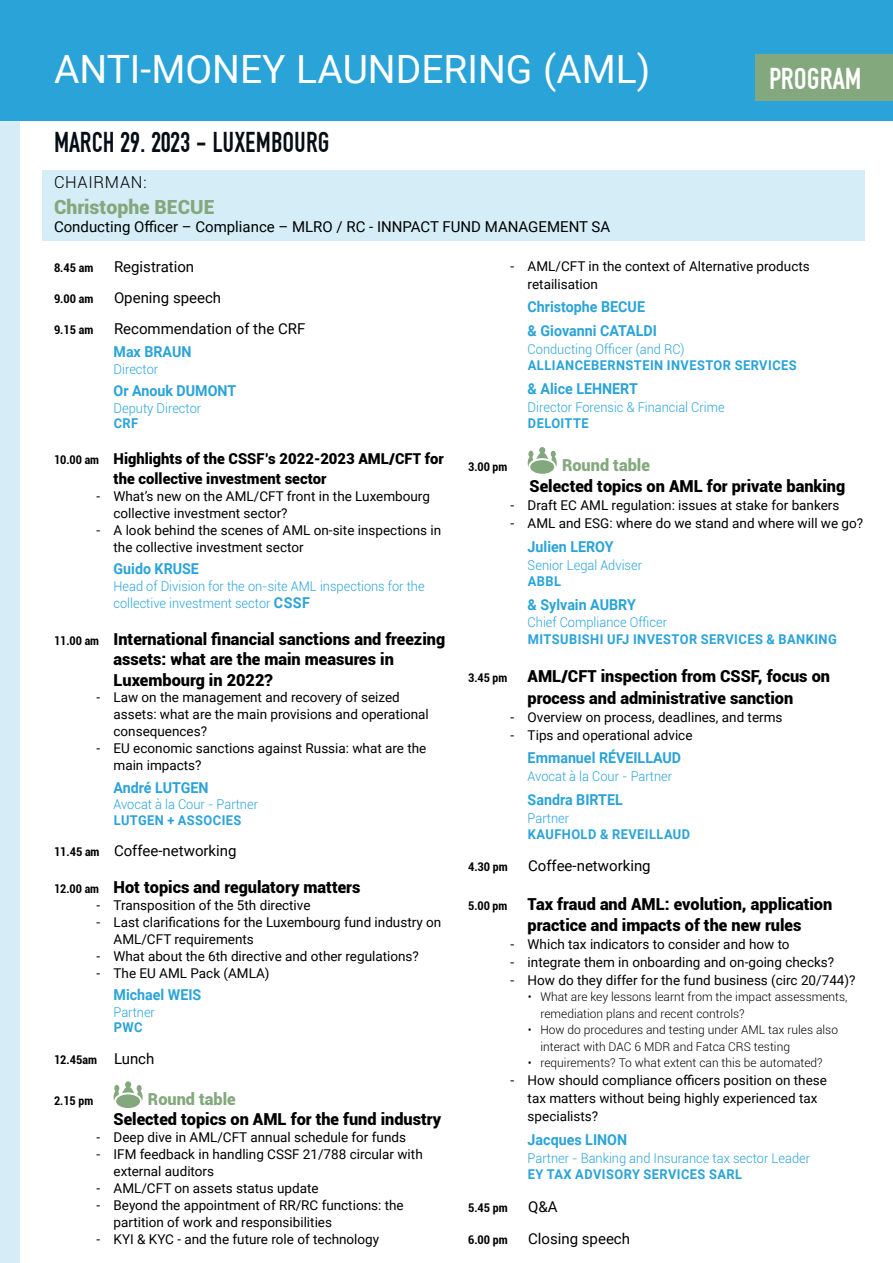
<style>
.page{position:relative;width:893px;height:1263px;background:#fff}
.page>*{position:absolute;margin:0;border:0;box-sizing:border-box;transform-origin:0 0}
.t1{font:39px "Roboto";color:#fff}
.t2{font:31.5px "DIN 1451 Engschrift Regular";color:#fff}
.t3{font:30px "DIN 1451 Engschrift Regular";color:#050e15;scale:.95 1}
.t4{font:900 19.5px "Roboto";color:#84a87d}
.t5{font:900 16.5px/20.2px "Roboto";color:#000}
.t6{font:900 16.5px "Roboto";color:#84a87d}
.t7{font:300 16.5px "Roboto";letter-spacing:.04em;color:#000}
.t8{font:15px "Roboto";color:#000}
.t9{font:700 15px/23.7px "Roboto";color:#2aa3d8;scale:.95 1}
.t10{font:900 15px/20.2px "Roboto";color:#000}
.t11{font:13.5px/17px "Roboto";color:#000}
.t12{font:300 13.5px/17px "Roboto";color:#2aa3d8;scale:.95 1}
.t13{font:700 13.5px "Roboto";letter-spacing:.035em;color:#2aa3d8;scale:.95 1}
.t14{font:300 12px/16.5px "Roboto";color:#000}
.t15{font:700 condensed 12px "Roboto";color:#000}
.s1{font-weight:700;font-stretch:condensed;font-size:12px}
.s2{font-weight:700;font-size:15px}
.s3{font-weight:400;font-stretch:normal;font-size:15px}
</style>
<div class="page">
<div style="left:43px;top:170px;width:822px;height:71px;background:#d4edf7"></div>
<div style="left:0;top:94px;width:19px;height:1169px;background:#d6edf8"></div>
<div style="left:0;top:0;width:893px;height:120px;background:#2aa3d8"></div>
<svg style="left:113px;top:1081px;width:30px;height:27px"></svg>
<svg style="left:527px;top:447px;width:30px;height:27px"></svg>
<div style="left:756px;top:54px;width:137px;height:47px;background:#84a87d"></div>
<h1 class="t1" style="left:54px;top:42px;width:598px">ANTI-MONEY LAUNDERING (AML)</h1>
<h3 class="t3" style="left:54px;top:125px;width:291px">MARCH 29. 2023 - LUXEMBOURG</h3>
<h2 class="t2" style="left:769px;top:61px;width:94px">PROGRAM</h2>
<p class="t7" style="left:54px;top:171px;width:94px">CHAIRMAN:</p>
<h3 class="t4" style="left:54px;top:193px;width:162px">Christophe BECUE</h3>
<p class="t8" style="left:54px;top:217px;width:558px">Conducting Officer – Compliance – MLRO / RC - INNPACT FUND MANAGEMENT SA</p>
<p class="t15" style="left:54px;top:259px;width:41px">8.45 am</p>
<p class="t8" style="left:114px;top:256px;width:82px">Registration</p>
<p class="t15" style="left:54px;top:291px;width:41px">9.00 am</p>
<p class="t8" style="left:114px;top:287px;width:109px">Opening speech</p>
<p class="t15" style="left:54px;top:322px;width:41px">9.15 am</p>
<p class="t8" style="left:114px;top:319px;width:193px">Recommendation of the CRF</p>
<p class="t9" style="left:114px;top:339px;width:84px">Max BRAUN</p>
<p class="t12" style="left:114px;top:360px;width:49px">Director</p>
<p class="t9" style="left:114px;top:379px;width:131px">Or Anouk DUMONT</p>
<p class="t12" style="left:114px;top:399px;width:94px">Deputy Director</p>
<p class="t13" style="left:114px;top:414px;width:27px">CRF</p>
<p class="t10" style="left:114px;top:448px;width:332px;text-indent:-60px"><span class="s1">10.00 am</span> Highlights of the CSSF’s 2022-2023 AML/CFT for the collective investment sector</p>
<p class="t11" style="left:114px;top:487px;width:318px;text-indent:-17px">- What’s new on the AML/CFT front in the Luxembourg collective investment sector?</p>
<p class="t11" style="left:114px;top:521px;width:329px;text-indent:-17px">- A look behind the scenes of AML on-site inspections in the collective investment sector</p>
<p class="t9" style="left:114px;top:557px;width:91px">Guido KRUSE</p>
<p class="t12" style="left:114px;top:577px;width:329px">Head of Division for the on-site AML inspections for the collective investment sector <span class="s2">CSSF</span></p>
<p class="t5" style="left:114px;top:628px;width:333px;text-indent:-60px"><span class="s1">11.00 am</span> International financial sanctions and freezing assets: what are the main measures in<br>Luxembourg in 2022?</p>
<p class="t11" style="left:114px;top:689px;width:317px;text-indent:-17px">- Law on the management and recovery of seized assets: what are the main provisions and operational consequences?</p>
<p class="t11" style="left:114px;top:739px;width:314px;text-indent:-17px">- EU economic sanctions against Russia: what are the main impacts?</p>
<p class="t9" style="left:114px;top:775px;width:101px">André LUTGEN</p>
<p class="t12" style="left:114px;top:796px;width:154px">Avocat à la Cour - Partner</p>
<p class="t13" style="left:114px;top:810px;width:136px">LUTGEN + ASSOCIES</p>
<p class="t8" style="left:54px;top:840px;width:184px"><span class="s1">11.45 am</span> Coffee-networking</p>
<p class="t5" style="left:54px;top:876px;width:308px"><span class="s1">12.00 am</span> Hot topics and regulatory matters</p>
<p class="t11" style="left:97px;top:896px;width:215px">- Transposition of the 5th directive</p>
<p class="t11" style="left:114px;top:913px;width:329px;text-indent:-17px">- Last clarifications for the Luxembourg fund industry on<br>AML/CFT requirements</p>
<p class="t11" style="left:97px;top:947px;width:324px">- What about the 6th directive and other regulations?</p>
<p class="t11" style="left:97px;top:964px;width:175px">- The EU AML Pack (AMLA)</p>
<p class="t9" style="left:114px;top:983px;width:94px">Michael WEIS</p>
<p class="t12" style="left:114px;top:1003px;width:45px">Partner</p>
<p class="t13" style="left:114px;top:1018px;width:32px">PWC</p>
<p class="t15" style="left:54px;top:1051px;width:102px">12.45am <span class="s3">Lunch</span></p>
<p class="t15" style="left:54px;top:1092px;width:41px">2.15 pm</p>
<p class="t6" style="left:148px;top:1087px;width:89px">Round table</p>
<p class="t5" style="left:114px;top:1108px;width:329px">Selected topics on AML for the fund industry</p>
<p class="t11" style="left:97px;top:1128px;width:311px">- Deep dive in AML/CFT annual schedule for funds</p>
<p class="t11" style="left:114px;top:1145px;width:311px;text-indent:-17px">- IFM feedback in handling CSSF 21/788 circular with external auditors</p>
<p class="t11" style="left:97px;top:1179px;width:224px">- AML/CFT on assets status update</p>
<p class="t11" style="left:114px;top:1196px;width:292px;text-indent:-17px">- Beyond the appointment of RR/RC functions: the partition of work and responsibilities</p>
<p class="t11" style="left:97px;top:1230px;width:284px">- KYI &amp; KYC - and the future role of technology</p>
<p class="t11" style="left:528px;top:256px;width:284px;line-height:18px;text-indent:-17px">- AML/CFT in the context of Alternative products retailisation</p>
<p class="t9" style="left:528px;top:295px;width:137px">Christophe BECUE &amp; Giovanni CATALDI</p>
<p class="t12" style="left:528px;top:340px;width:167px">Conducting Officer (and RC)</p>
<p class="t13" style="left:528px;top:356px;width:284px">ALLIANCEBERNSTEIN INVESTOR SERVICES</p>
<p class="t9" style="left:528px;top:376px;width:117px">&amp; Alice LEHNERT</p>
<p class="t12" style="left:528px;top:398px;width:209px">Director Forensic &amp; Financial Crime</p>
<p class="t13" style="left:528px;top:414px;width:66px">DELOITTE</p>
<p class="t15" style="left:468px;top:458px;width:41px">3.00 pm</p>
<p class="t6" style="left:562px;top:453px;width:89px">Round table</p>
<p class="t5" style="left:530px;top:475px;width:317px">Selected topics on AML for private banking</p>
<p class="t11" style="left:511px;top:496px;width:330px">- Draft EC AML regulation: issues at stake for bankers</p>
<p class="t11" style="left:511px;top:514px;width:354px">- AML and ESG: where do we stand and where will we go?</p>
<p class="t9" style="left:528px;top:534px;width:92px">Julien LEROY</p>
<p class="t12" style="left:528px;top:556px;width:122px">Senior Legal Adviser</p>
<p class="t13" style="left:528px;top:572px;width:37px">ABBL</p>
<p class="t9" style="left:528px;top:592px;width:115px">&amp; Sylvain AUBRY</p>
<p class="t12" style="left:528px;top:614px;width:148px">Chief Compliance Officer</p>
<p class="t13" style="left:528px;top:630px;width:327px">MITSUBISHI UFJ INVESTOR SERVICES &amp; BANKING</p>
<p class="t5" style="left:528px;top:665px;width:304px;line-height:21.3px;text-indent:-60px"><span class="s1">3.45 pm</span> AML/CFT inspection from CSSF, focus on process and administrative sanction</p>
<p class="t11" style="left:511px;top:708px;width:273px">- Overview on process, deadlines, and terms</p>
<p class="t11" style="left:511px;top:726px;width:183px">- Tips and operational advice</p>
<p class="t9" style="left:528px;top:746px;width:163px">Emmanuel RÉVEILLAUD</p>
<p class="t12" style="left:528px;top:767px;width:154px">Avocat à la Cour - Partner</p>
<p class="t9" style="left:528px;top:787px;width:102px">Sandra BIRTEL</p>
<p class="t12" style="left:528px;top:809px;width:45px">Partner</p>
<p class="t13" style="left:528px;top:825px;width:172px">KAUFHOLD &amp; REVEILLAUD</p>
<p class="t15" style="left:468px;top:858px;width:41px">4.30 pm</p>
<p class="t8" style="left:528px;top:855px;width:124px">Coffee-networking</p>
<p class="t5" style="left:528px;top:892px;width:306px;line-height:21.3px;text-indent:-60px"><span class="s1">5.00 pm</span> Tax fraud and AML: evolution, application practice and impacts of the new rules</p>
<p class="t11" style="left:511px;top:935px;width:280px">- Which tax indicators to consider and how to</p>
<p class="t11" style="left:511px;top:953px;width:325px">- integrate them in onboarding and on-going checks?</p>
<p class="t11" style="left:511px;top:971px;width:346px">- How do they differ for the fund business (circ 20/744)?</p>
<p class="t14" style="left:540px;top:988px;width:309px;text-indent:-13px">• What are key lessons learnt from the impact assessments, remediation plans and recent controls?</p>
<p class="t14" style="left:540px;top:1021px;width:299px;text-indent:-13px">• How do procedures and testing under AML tax rules also interact with DAC 6 MDR and Fatca CRS testing</p>
<p class="t14" style="left:528px;top:1054px;width:297px">• requirements? To what extent can this be automated?</p>
<p class="t11" style="left:528px;top:1071px;width:301px;line-height:18px;text-indent:-17px">- How should compliance officers position on these tax matters without being highly experienced tax specialists?</p>
<p class="t9" style="left:528px;top:1127px;width:106px">Jacques LINON</p>
<p class="t12" style="left:528px;top:1149px;width:299px">Partner - Banking and Insurance tax sector Leader</p>
<p class="t13" style="left:528px;top:1165px;width:227px">EY TAX ADVISORY SERVICES SARL</p>
<p class="t15" style="left:468px;top:1199px;width:41px">5.45 pm</p>
<p class="t8" style="left:528px;top:1196px;width:31px">Q&amp;A</p>
<p class="t15" style="left:468px;top:1231px;width:41px">6.00 pm</p>
<p class="t8" style="left:528px;top:1228px;width:103px">Closing speech</p>
</div>
